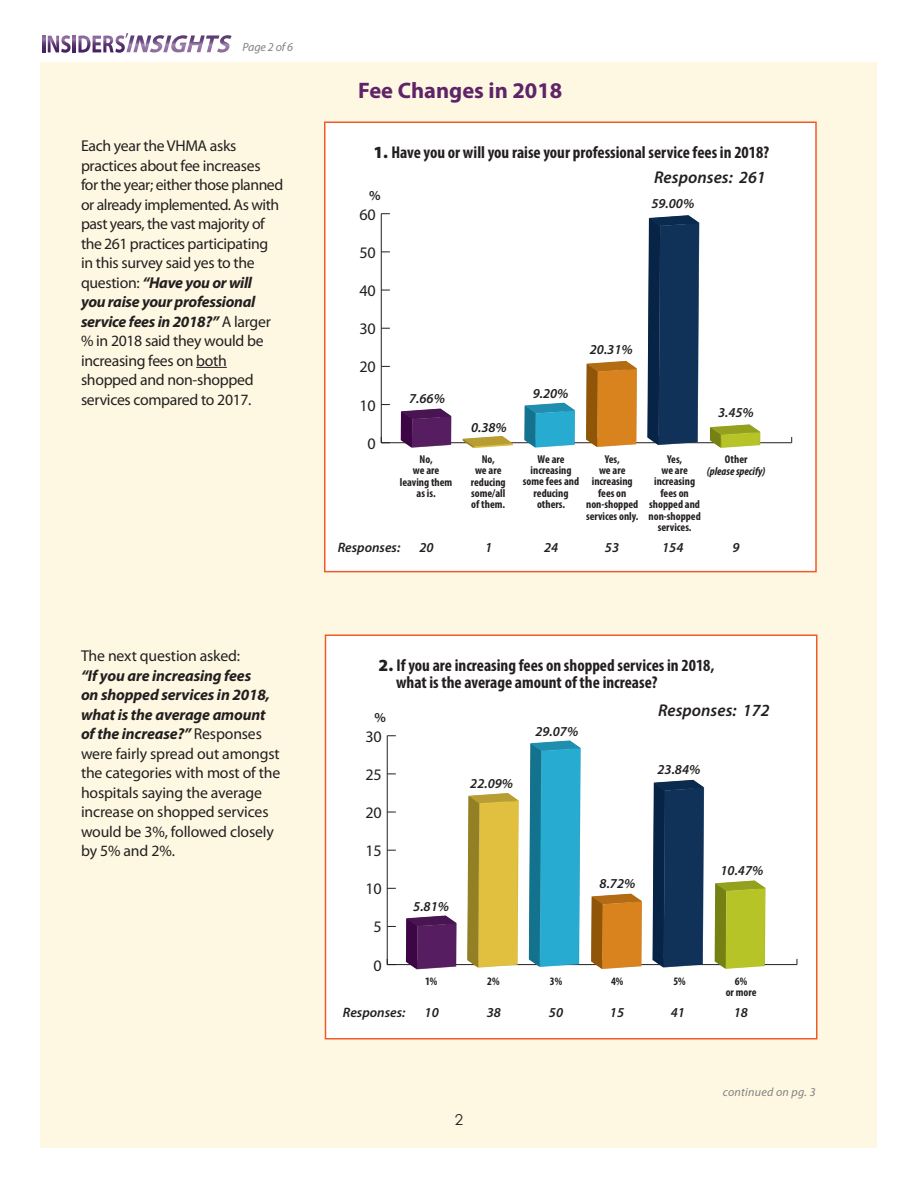
<style>
.page{position:relative;width:918px;height:1188px;background:#fff}
.page>*{position:absolute;margin:0;border:0;box-sizing:border-box;transform-origin:0 0}
.t1{font:700 22.5px "Myriad Pro";color:#5f2468}
.t2{font:700 condensed 17.1px/17.1px "Myriad Pro";color:#231f20}
.t3{font:italic 600 17.1px "Myriad Pro";color:#231f20}
.t4{font:16.05px "Myriad Pro";color:#231f20}
.t5{font:15.75px/19.5px "Myriad Pro";letter-spacing:-.02em;color:#231f20}
.t6{font:15px "Century Gothic";color:#231f20}
.t7{font:italic 600 13.65px "Myriad Pro";color:#231f20}
.t8{font:600 13.65px "Myriad Pro";color:#231f20}
.t9{font:italic 12px "Myriad Pro";letter-spacing:.02em;color:#808285}
.t10{font:700 condensed 11.4px/11.4px "Myriad Pro";color:#231f20;text-align:center}
.t11{font:italic 700 condensed 11.4px "Myriad Pro";color:#231f20}
.s1{font-weight:700;font-style:italic}
.s2{font-weight:900;font-stretch:normal}
.s3{font-weight:600;font-style:italic;font-stretch:normal}
</style>
<div class="page">
<svg style="left:42px;top:36px;width:3px;height:16px"></svg>
<svg style="left:48px;top:35px;width:23px;height:18px"></svg>
<svg style="left:73px;top:36px;width:3px;height:16px"></svg>
<svg style="left:78px;top:33px;width:154px;height:20px"></svg>
<div style="left:40px;top:62px;width:838px;height:1086px;background:#fef8e2"></div>
<hr style="left:196px;top:367px;width:31px;height:1px;background:#231f20">
<div style="left:326px;top:635px;width:491px;height:404px;background:#fff"></div>
<hr style="left:387px;top:964px;width:410px;height:1px;background:#231f20">
<hr style="left:387px;top:736px;width:1px;height:229px;background:#231f20">
<svg style="left:715px;top:880px;width:51px;height:89px;background:#abb831"></svg>
<svg style="left:653px;top:780px;width:51px;height:187px;background:#153559"></svg>
<svg style="left:591px;top:894px;width:51px;height:75px;background:#c97e25"></svg>
<svg style="left:529px;top:740px;width:52px;height:227px;background:#2da2c4"></svg>
<svg style="left:467px;top:793px;width:52px;height:175px;background:#d1b543"></svg>
<svg style="left:406px;top:916px;width:51px;height:53px;background:#5b2864"></svg>
<div style="left:325px;top:634px;width:493px;height:406px;border:2px solid #f15929"></div>
<div style="left:325px;top:122px;width:491px;height:450px;background:#fff"></div>
<hr style="left:381px;top:442px;width:411px;height:1px;background:#231f20">
<hr style="left:381px;top:214px;width:1px;height:229px;background:#231f20">
<svg style="left:381px;top:437px;width:9px;height:6px"></svg>
<svg style="left:710px;top:424px;width:50px;height:24px"></svg>
<svg style="left:647px;top:215px;width:52px;height:230px;background:#1a395c"></svg>
<svg style="left:586px;top:361px;width:51px;height:86px;background:#c97e24"></svg>
<svg style="left:524px;top:403px;width:51px;height:45px;background:#37a4c4"></svg>
<svg style="left:463px;top:436px;width:50px;height:12px"></svg>
<svg style="left:401px;top:409px;width:50px;height:39px;background:#5e2d67"></svg>
<div style="left:324px;top:122px;width:493px;height:450px;border:2px solid #f15929"></div>
<p class="t9" style="left:243px;top:40px;width:52px">Page 2 of 6</p>
<p class="t5" style="left:81px;top:136px;width:204px">Each year the VHMA asks practices about fee increases<br>for the year; either those planned or already implemented. As with past years, the vast majority of the 261 practices participating in this survey said yes to the question: <span class="s1">“Have you or will<br>you raise your professional service fees in 2018?”</span> A larger % in 2018 said they would be increasing fees on both shopped and non-shopped services compared to 2017.</p>
<p class="t5" style="left:81px;top:646px;width:161px">The next question asked:</p>
<p class="t5" style="left:81px;top:666px;width:201px"><span class="s1">“If you are increasing fees<br>on shopped services in 2018, what is the average amount of the increase?”</span> Responses were fairly spread out amongst the categories with most of the hospitals saying the average increase on shopped services would be 3%, followed closely by 5% and 2%.</p>
<h1 class="t1" style="left:358px;top:76px;width:206px">Fee Changes in 2018</h1>
<p class="t2" style="left:373px;top:139px;width:397px;line-height:25.8px;text-align:right"><span class="s2">1.</span> Have you or will you raise your professional service fees in 2018?<br><span class="s3">Responses: 261</span></p>
<p class="t8" style="left:369px;top:186px;width:13px">%</p>
<p class="t4" style="left:359px;top:204px;width:18px">60</p>
<p class="t4" style="left:359px;top:243px;width:18px">50</p>
<p class="t4" style="left:359px;top:281px;width:18px">40</p>
<p class="t4" style="left:359px;top:319px;width:18px">30</p>
<p class="t4" style="left:359px;top:357px;width:18px">20</p>
<p class="t4" style="left:359px;top:395px;width:18px">10</p>
<p class="t4" style="left:368px;top:433px;width:10px">0</p>
<p class="t7" style="left:651px;top:195px;width:44px">59.00%</p>
<p class="t7" style="left:409px;top:390px;width:37px">7.66%</p>
<p class="t7" style="left:471px;top:418px;width:37px">0.38%</p>
<p class="t10" style="left:400px;top:453px;width:54px">No,<br>we are leaving them as is.</p>
<p class="t10" style="left:471px;top:453px;width:36px">No,<br>we are reducing some/all of them.</p>
<p class="t7" style="left:533px;top:385px;width:37px">9.20%</p>
<p class="t7" style="left:590px;top:341px;width:44px">20.31%</p>
<p class="t7" style="left:718px;top:403px;width:37px">3.45%</p>
<p class="t10" style="left:523px;top:453px;width:58px">We are increasing some fees and reducing others.</p>
<p class="t10" style="left:586px;top:453px;width:54px">Yes,<br>we are increasing fees on non-shopped services only.</p>
<p class="t10" style="left:725px;top:453px;width:24px">Other</p>
<p class="t11" style="left:707px;top:464px;width:60px">(please specify)</p>
<p class="t10" style="left:649px;top:453px;width:54px">Yes,<br>we are increasing fees on shopped and non-shopped services.</p>
<p class="t7" style="left:338px;top:539px;width:64px">Responses:</p>
<p class="t7" style="left:419px;top:539px;width:16px">20</p>
<p class="t7" style="left:485px;top:539px;width:9px">1</p>
<p class="t7" style="left:544px;top:539px;width:16px">24</p>
<p class="t7" style="left:605px;top:539px;width:16px">53</p>
<p class="t7" style="left:662px;top:539px;width:23px">154</p>
<p class="t7" style="left:732px;top:539px;width:9px">9</p>
<p class="t2" style="left:396px;top:656px;width:320px;text-indent:-17px"><span class="s2">2.</span> If you are increasing fees on shopped services in 2018, what is the average amount of the increase?</p>
<p class="t3" style="left:658px;top:699px;width:113px">Responses: 172</p>
<p class="t8" style="left:374px;top:708px;width:13px">%</p>
<p class="t4" style="left:365px;top:726px;width:18px">30</p>
<p class="t4" style="left:365px;top:765px;width:18px">25</p>
<p class="t4" style="left:365px;top:803px;width:18px">20</p>
<p class="t4" style="left:365px;top:841px;width:18px">15</p>
<p class="t4" style="left:365px;top:879px;width:18px">10</p>
<p class="t4" style="left:374px;top:917px;width:10px">5</p>
<p class="t4" style="left:374px;top:955px;width:10px">0</p>
<p class="t7" style="left:470px;top:774px;width:44px">22.09%</p>
<p class="t7" style="left:535px;top:723px;width:44px">29.07%</p>
<p class="t7" style="left:658px;top:761px;width:44px">23.84%</p>
<p class="t7" style="left:413px;top:898px;width:37px">5.81%</p>
<p class="t10" style="left:425px;top:975px;width:14px">1%</p>
<p class="t10" style="left:487px;top:975px;width:14px">2%</p>
<p class="t7" style="left:600px;top:875px;width:37px">8.72%</p>
<p class="t10" style="left:550px;top:975px;width:14px">3%</p>
<p class="t10" style="left:611px;top:975px;width:14px">4%</p>
<p class="t7" style="left:721px;top:862px;width:44px">10.47%</p>
<p class="t10" style="left:673px;top:975px;width:14px">5%</p>
<p class="t10" style="left:726px;top:975px;width:32px">6%<br>or more</p>
<p class="t7" style="left:343px;top:1004px;width:64px">Responses:</p>
<p class="t7" style="left:425px;top:1004px;width:16px">10</p>
<p class="t7" style="left:487px;top:1004px;width:16px">38</p>
<p class="t7" style="left:549px;top:1004px;width:16px">50</p>
<p class="t7" style="left:610px;top:1004px;width:16px">15</p>
<p class="t7" style="left:671px;top:1004px;width:16px">41</p>
<p class="t7" style="left:734px;top:1004px;width:16px">18</p>
<p class="t6" style="left:455px;top:1110px;width:10px">2</p>
<p class="t9" style="left:723px;top:1084px;width:94px">continued on pg. 3</p>
</div>
